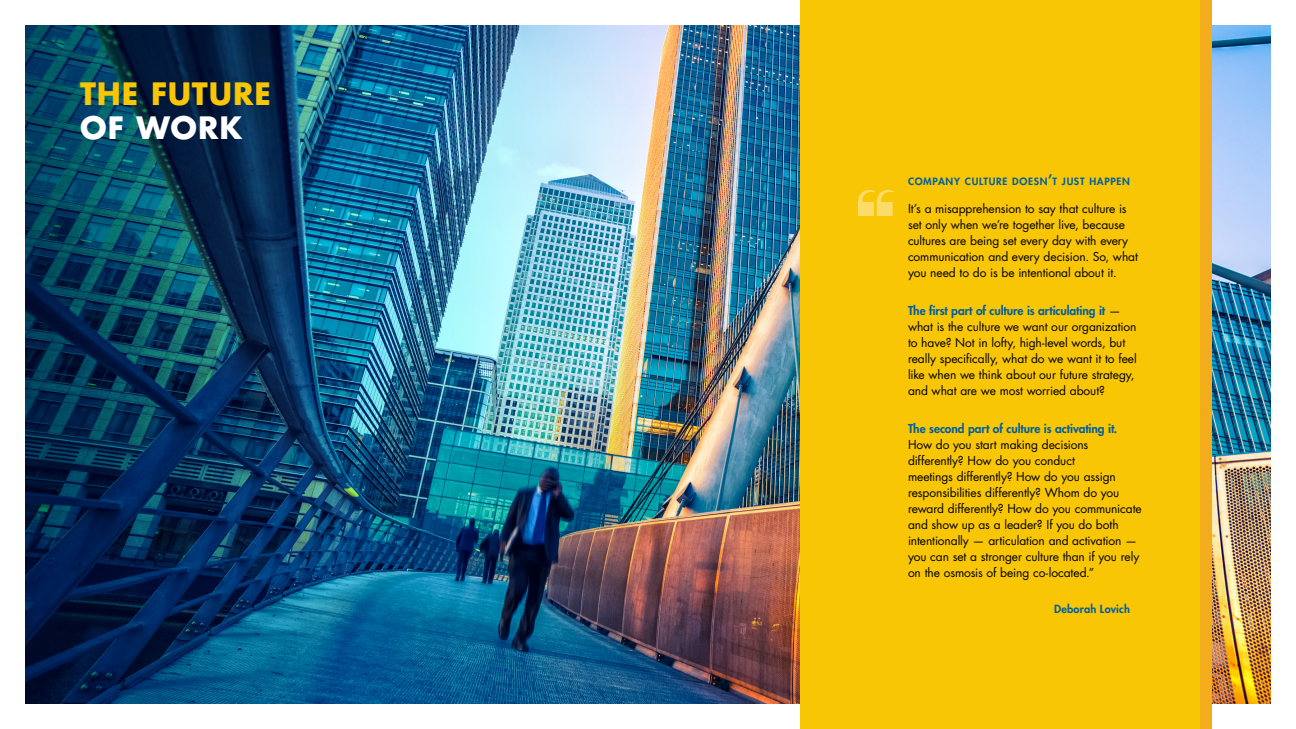
<style>
.page{position:relative;width:1296px;height:729px;background:#fff}
.page>*{position:absolute;margin:0;border:0;box-sizing:border-box;transform-origin:0 0}
.t1{font:700 30px "Futura Std";letter-spacing:.03em;color:#f9c606}
.t2{font:700 30px "Futura Std";letter-spacing:.035em;color:#fff}
.t3{font:12px/16px "Futura Std";letter-spacing:-.01em;color:#000}
.t4{font:800 12px "Futura Std";letter-spacing:-.005em;color:#005f9e}
.t5{font:800 11px "Futura Std";letter-spacing:.02em;color:#005f9e}
.t6{font:800 9.8px "Futura Std";letter-spacing:.065em;color:#005f9e;scale:1.04 1}
.s1{font-size:14px}
.s2{font-weight:800;color:#005f9e}
</style>
<div class="page">
<img style="left:648px;top:25px;width:623px;height:679px">
<img style="left:330px;top:25px;width:318px;height:679px">
<svg style="left:25px;top:25px;width:305px;height:679px;background:#04385c"></svg>
<div style="left:1146px;top:0;width:65px;height:729px;background:#f3ad1c"></div>
<div style="left:800px;top:0;width:400px;height:729px;background:#f9c606"></div>
<svg style="left:858px;top:190px;width:36px;height:26px"></svg>
<h1 class="t1" style="left:80px;top:74px;width:193px">THE FUTURE</h1>
<h1 class="t2" style="left:80px;top:108px;width:164px">OF WORK</h1>
<p class="t6" style="left:908px;top:175px;width:215px">COMPANY CULTURE DOESN<span class="s1">’</span>T JUST HAPPEN</p>
<p class="t3" style="left:908px;top:200px;width:232px">It’s a misapprehension to say that culture is set only when we’re together live, because cultures are being set every day with every communication and every decision. So, what you need to do is be intentional about it.</p>
<p class="t3" style="left:908px;top:302px;width:230px"><span class="s2">The first part of culture is articulating it</span> — what is the culture we want our organization to have? Not in lofty, high-level words, but really specifically, what do we want it to feel like when we think about our future strategy, and what are we most worried about?</p>
<p class="t4" style="left:908px;top:421px;width:211px">The second part of culture is activating it.</p>
<p class="t3" style="left:908px;top:436px;width:235px">How do you start making decisions differently? How do you conduct<br>meetings differently? How do you assign responsibilities differently? Whom do you reward differently? How do you communicate and show up as a leader? If you do both intentionally — articulation and activation — you can set a stronger culture than if you rely on the osmosis of being co-located.”</p>
<p class="t5" style="left:1054px;top:602px;width:77px">Deborah Lovich</p>
</div>
